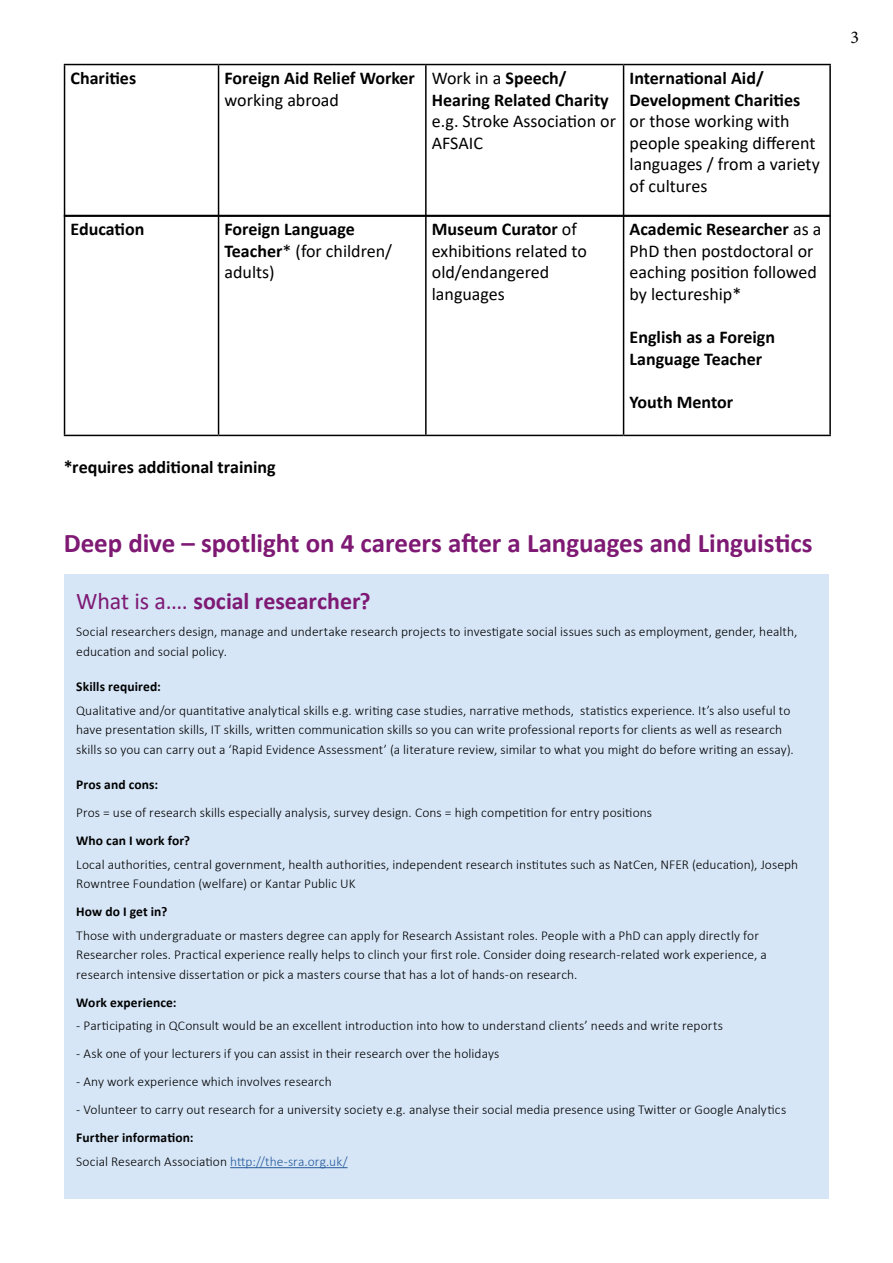
<style>
.page{position:relative;width:893px;height:1263px;background:#fff}
.page>*{position:absolute;margin:0;border:0;box-sizing:border-box;transform-origin:0 0}
.t1{font:700 27px "Calibri";letter-spacing:-.005em;color:#7e1974}
.t2{font:700 24px "Calibri";color:#7e1974}
.t3{font:18px/21.6px "Calibri";color:#000}
.t4{font:700 18px/21.6px "Calibri";color:#000}
.t5{font:18px "Minion Pro";color:#000}
.t6{font:300 13.5px/19.5px "Calibri";letter-spacing:.005em;color:#000}
.t7{font:700 13.5px "Calibri";letter-spacing:.01em;color:#000}
.s1{font-weight:400}
.s2{font-weight:700}
.s3{color:#275b9b}
</style>
<div class="page">
<hr style="left:64px;top:64px;width:155px;height:1px;background:#000">
<hr style="left:64px;top:65px;width:1px;height:150px;background:#000">
<hr style="left:219px;top:64px;width:207px;height:1px;background:#000">
<hr style="left:218px;top:65px;width:1px;height:150px;background:#000">
<hr style="left:426px;top:64px;width:198px;height:1px;background:#000">
<hr style="left:425px;top:65px;width:2px;height:150px;background:#000">
<hr style="left:624px;top:64px;width:207px;height:1px;background:#000">
<hr style="left:623px;top:65px;width:1px;height:150px;background:#000">
<hr style="left:829px;top:65px;width:2px;height:150px;background:#000">
<hr style="left:64px;top:215px;width:155px;height:2px;background:#000">
<hr style="left:219px;top:215px;width:207px;height:2px;background:#000">
<hr style="left:426px;top:215px;width:198px;height:2px;background:#000">
<hr style="left:624px;top:215px;width:207px;height:2px;background:#000">
<hr style="left:64px;top:216px;width:1px;height:219px;background:#000">
<hr style="left:218px;top:216px;width:1px;height:219px;background:#000">
<hr style="left:425px;top:216px;width:2px;height:219px;background:#000">
<hr style="left:623px;top:216px;width:1px;height:219px;background:#000">
<hr style="left:829px;top:216px;width:2px;height:219px;background:#000">
<hr style="left:64px;top:435px;width:155px;height:1px;background:#000">
<hr style="left:219px;top:435px;width:207px;height:1px;background:#000">
<hr style="left:426px;top:435px;width:198px;height:1px;background:#000">
<hr style="left:624px;top:435px;width:207px;height:1px;background:#000">
<div style="left:64px;top:574px;width:765px;height:625px;background:#d6e6f7"></div>
<hr style="left:230px;top:1167px;width:118px;height:1px;background:#275b9b">
<h3 class="t4" style="left:71px;top:67px;width:67px">Charities</h3>
<h3 class="t4" style="left:225px;top:67px;width:192px">Foreign Aid Relief Worker</h3>
<h3 class="t3" style="left:225px;top:88px;width:116px">working abroad</h3>
<h3 class="t4" style="left:432px;top:67px;width:178px"><span class="s1">Work in a</span> Speech/<br>Hearing Related Charity</h3>
<h3 class="t3" style="left:432px;top:110px;width:186px">e.g. Stroke Association or<br>AFSAIC</h3>
<h3 class="t4" style="left:630px;top:67px;width:172px">International Aid/<br>Development Charities</h3>
<h3 class="t3" style="left:630px;top:110px;width:192px">or those working with people speaking different languages / from a variety of cultures</h3>
<h3 class="t4" style="left:71px;top:218px;width:75px">Education</h3>
<h3 class="t4" style="left:225px;top:218px;width:169px">Foreign Language<br>Teacher<span class="s1">* (for children/ adults)</span></h3>
<h3 class="t3" style="left:432px;top:218px;width:156px"><span class="s2">Museum Curator</span> of exhibitions related to old/endangered languages</h3>
<h3 class="t3" style="left:630px;top:218px;width:193px"><span class="s2">Academic Researcher</span> as a<br>PhD then postdoctoral or eaching position followed by lectureship*</h3>
<h3 class="t4" style="left:630px;top:326px;width:147px">English as a Foreign<br>Language Teacher</h3>
<h3 class="t4" style="left:630px;top:391px;width:105px">Youth Mentor</h3>
<h3 class="t4" style="left:64px;top:456px;width:213px">*requires additional training</h3>
<h1 class="t1" style="left:64px;top:524px;width:750px">Deep dive – spotlight on 4 careers after a Languages and Linguistics</h1>
<h2 class="t2" style="left:76px;top:584px;width:296px"><span class="s1">What is a….</span> social researcher?</h2>
<p class="t6" style="left:76px;top:622px;width:723px">Social researchers design, manage and undertake research projects to investigate social issues such as employment, gender, health, education and social policy.</p>
<p class="t7" style="left:76px;top:677px;width:86px">Skills required:</p>
<p class="t6" style="left:76px;top:700px;width:719px">Qualitative and/or quantitative analytical skills e.g. writing case studies, narrative methods, statistics experience. It’s also useful to have presentation skills, IT skills, written communication skills so you can write professional reports for clients as well as research skills so you can carry out a ‘Rapid Evidence Assessment’ (a literature review, similar to what you might do before writing an essay).</p>
<p class="t7" style="left:76px;top:775px;width:84px">Pros and cons:</p>
<p class="t6" style="left:76px;top:803px;width:577px">Pros = use of research skills especially analysis, survey design. Cons = high competition for entry positions</p>
<p class="t7" style="left:76px;top:831px;width:115px">Who can I work for?</p>
<p class="t6" style="left:76px;top:854px;width:723px">Local authorities, central government, health authorities, independent research institutes such as NatCen, NFER (education), Joseph<br>Rowntree Foundation (welfare) or Kantar Public UK</p>
<p class="t7" style="left:76px;top:902px;width:93px">How do I get in?</p>
<p class="t6" style="left:76px;top:925px;width:692px">Those with undergraduate or masters degree can apply for Research Assistant roles. People with a PhD can apply directly for<br>Researcher roles. Practical experience really helps to clinch your first role. Consider doing research-related work experience, a research intensive dissertation or pick a masters course that has a lot of hands-on research.</p>
<p class="t7" style="left:76px;top:993px;width:102px">Work experience:</p>
<p class="t6" style="left:76px;top:1016px;width:648px">- Participating in QConsult would be an excellent introduction into how to understand clients’ needs and write reports</p>
<p class="t6" style="left:76px;top:1044px;width:425px">- Ask one of your lecturers if you can assist in their research over the holidays</p>
<p class="t6" style="left:76px;top:1072px;width:257px">- Any work experience which involves research</p>
<p class="t6" style="left:76px;top:1100px;width:711px">- Volunteer to carry out research for a university society e.g. analyse their social media presence using Twitter or Google Analytics</p>
<p class="t6" style="left:76px;top:1126px;width:273px;line-height:23.5px"><span class="s2">Further information:<br></span>Social Research Association <span class="s3">http://the-sra.org.uk/</span></p>
<h3 class="t5" style="left:850px;top:25px;width:10px">3</h3>
</div>
